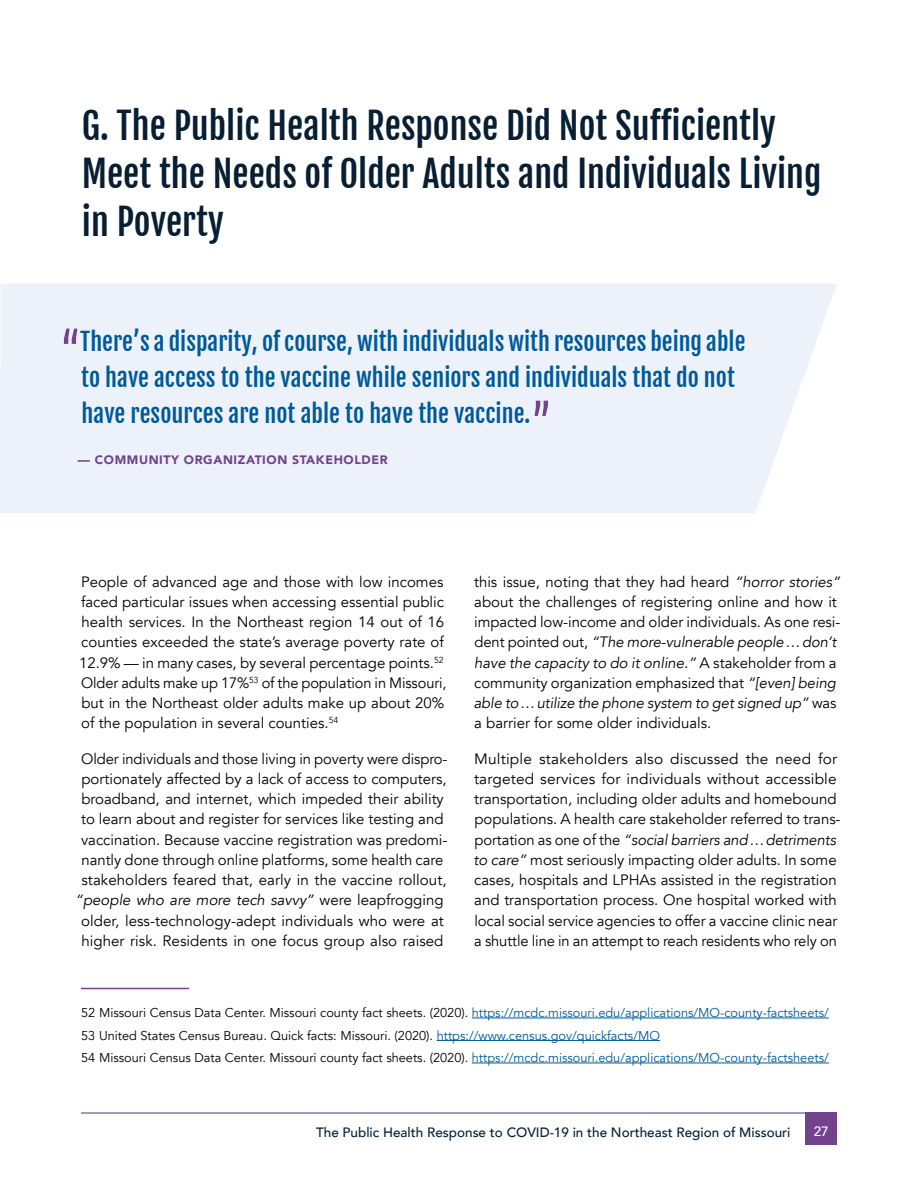
<style>
.page{position:relative;width:918px;height:1188px;background:#fff}
.page>*{position:absolute;margin:0;border:0;box-sizing:border-box;transform-origin:0 0}
.t1{font:36px/48px "Fjalla One";color:#081f33}
.t2{font:24px/36px "Fjalla One";color:#005a9a}
.t3{font:15px/20.2px "Avenir";color:#000}
.t4{font:500 13.5px "Avenir";color:#081f33}
.t5{font:500 13.5px "Avenir";color:#fff}
.t6{font:12.75px/22.5px "Avenir";color:#000}
.t7{font:900 12.15px "Avenir";letter-spacing:.05em;color:#72428d}
.s1{font-style:italic}
.s2{color:#005a9a}
</style>
<div class="page">
<div style="left:805px;top:1112px;width:32px;height:33px;background:#72428d"></div>
<hr style="left:81px;top:1112px;width:756px;height:2px;background:#72428d">
<div style="left:0;top:284px;width:837px;height:229px;background:#edf2fa"></div>
<svg style="left:64px;top:329px;width:13px;height:15px"></svg>
<svg style="left:535px;top:401px;width:13px;height:15px"></svg>
<hr style="left:81px;top:988px;width:108px;height:1px;background:#72428d">
<hr style="left:472px;top:1018px;width:357px;height:1px;background:#005a9a">
<hr style="left:437px;top:1040px;width:223px;height:1px;background:#005a9a">
<hr style="left:472px;top:1063px;width:357px;height:1px;background:#005a9a">
<h1 class="t1" style="left:82px;top:102px;width:741px">G. The Public Health Response Did Not Sufficiently<br>Meet the Needs of Older Adults and Individuals Living in Poverty</h1>
<h2 class="t2" style="left:80px;top:324px;width:667px">There’s a disparity, of course, with individuals with resources being able to have access to the vaccine while seniors and individuals that do not have resources are not able to have the vaccine.</h2>
<p class="t7" style="left:78px;top:449px;width:311px">— COMMUNITY ORGANIZATION STAKEHOLDER</p>
<p class="t3" style="left:79px;top:572px;width:369px">People of advanced age and those with low incomes faced particular issues when accessing essential public health services. In the Northeast region 14 out of 16 counties exceeded the state’s average poverty rate of 12.9% — in many cases, by several percentage points.<sup>52<br></sup>Older adults make up 17%<sup>53</sup> of the population in Missouri, but in the Northeast older adults make up about 20% of the population in several counties.<sup>54</sup></p>
<p class="t3" style="left:75px;top:749px;width:374px;text-align:center">Older individuals and those living in poverty were dispro&shy;portionately affected by a lack of access to computers, broadband, and internet, which impeded their ability to learn about and register for services like testing and vaccination. Because vaccine registration was predomi&shy;nantly done through online platforms, some health care stakeholders feared that, early in the vaccine rollout, <span class="s1">“people who are more tech savvy”</span> were leapfrogging older, less-technology-adept individuals who were at higher risk. Residents in one focus group also raised</p>
<p class="t3" style="left:474px;top:572px;width:368px">this issue, noting that they had heard <span class="s1">“horror stories” </span>about the challenges of registering online and how it impacted low-income and older individuals. As one resi&shy;dent pointed out, <span class="s1">“The more-vulnerable people…don’t have the capacity to do it online.”</span> A stakeholder from a community organization emphasized that <span class="s1">“[even] being able to…utilize the phone system to get signed up”</span> was a barrier for some older individuals.</p>
<p class="t3" style="left:474px;top:749px;width:368px">Multiple stakeholders also discussed the need for targeted services for individuals without accessible transportation, including older adults and homebound populations. A health care stakeholder referred to trans&shy;portation as one of the <span class="s1">“social barriers and…detriments to care”</span> most seriously impacting older adults. In some cases, hospitals and LPHAs assisted in the registration and transportation process. One hospital worked with local social service agencies to offer a vaccine clinic near a shuttle line in an attempt to reach residents who rely on</p>
<p class="t6" style="left:81px;top:1002px;width:749px">52 Missouri Census Data Center. Missouri county fact sheets. (2020). <span class="s2">https://mcdc.missouri.edu/applications/MO-county-factsheets/<br></span>53 United States Census Bureau. Quick facts: Missouri. (2020). <span class="s2">https://www.census.gov/quickfacts/MO<br></span>54 Missouri Census Data Center. Missouri county fact sheets. (2020). <span class="s2">https://mcdc.missouri.edu/applications/MO-county-factsheets/</span></p>
<p class="t4" style="left:316px;top:1121px;width:476px">The Public Health Response to COVID-19 in the Northeast Region of Missouri</p>
<p class="t5" style="left:814px;top:1119px;width:17px">27</p>
</div>
